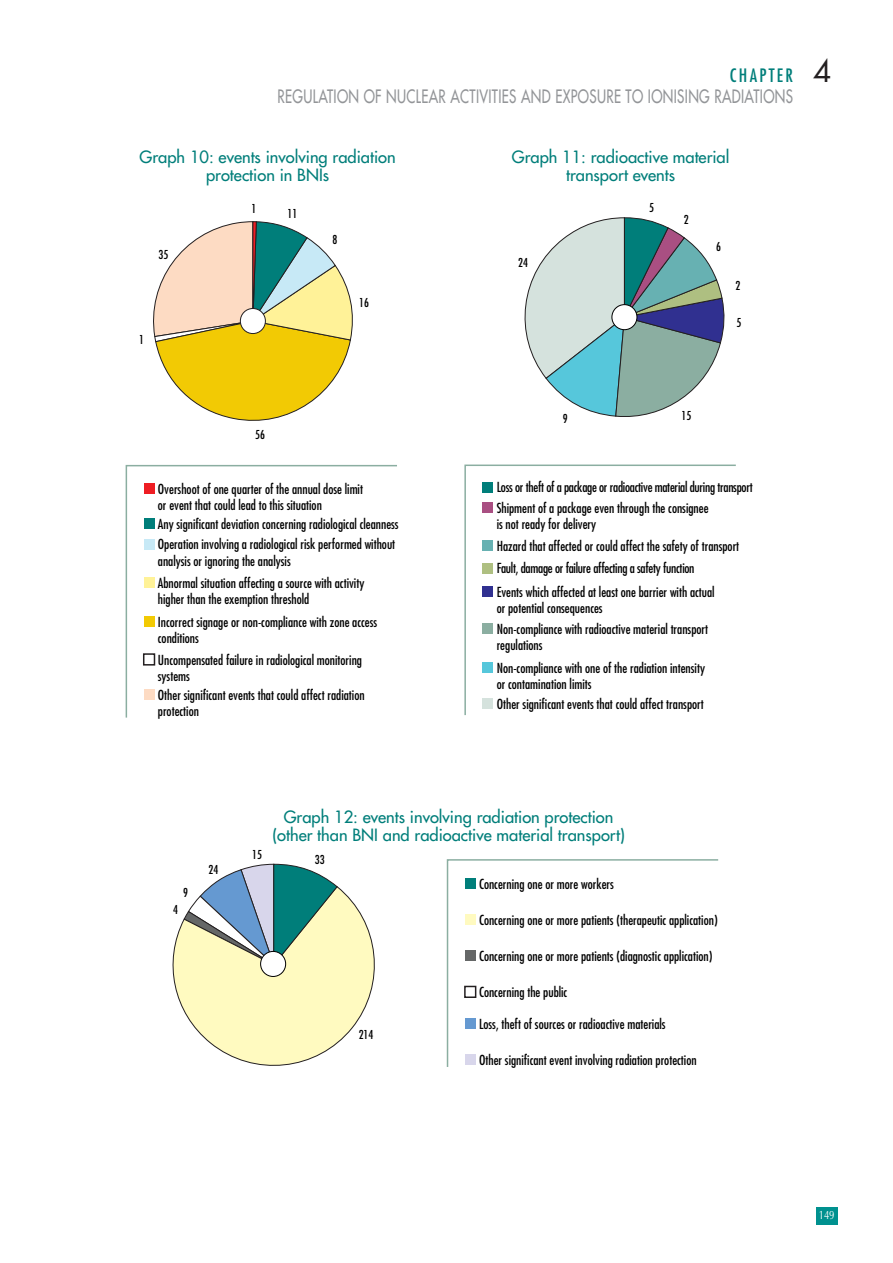
<style>
.page{position:relative;width:893px;height:1263px;background:#fff}
.page>*{position:absolute;margin:0;border:0;box-sizing:border-box;transform-origin:0 0}
.t1{font:30px "Futura";color:#231f20}
.t2{font:18px "Futura";letter-spacing:.025em;color:#939598;scale:.75 1}
.t3{font:condensed 18px "Futura";letter-spacing:.13em;color:#007e7a}
.t4{font:16.5px/18px "Futura";color:#007e7a;text-align:center}
.t5{font:condensed 13.5px/16.2px "Futura";color:#000}
.t6{font:condensed 13.5px/20.5px "Futura";letter-spacing:-.02em;color:#000}
.t7{font:condensed 12px "Futura";color:#000}
.t8{font:12px "Optima";color:#fff;scale:.8 1}
</style>
<div class="page">
<div style="left:816px;top:1208px;width:22px;height:17px;background:#00918f"></div>
<svg style="left:125px;top:464px;width:272px;height:254px"></svg>
<div style="left:144px;top:483px;width:10px;height:11px;background:#ee1d23"></div>
<div style="left:144px;top:518px;width:10px;height:11px;background:#007e7a"></div>
<div style="left:144px;top:539px;width:10px;height:10px;background:#c7e9f6"></div>
<div style="left:144px;top:577px;width:10px;height:11px;background:#fff298"></div>
<div style="left:144px;top:616px;width:10px;height:11px;background:#f2ca04"></div>
<div style="left:144px;top:654px;width:10px;height:11px;background:#fff"></div>
<div style="left:143px;top:653px;width:12px;height:12px;border:2px solid #231f20"></div>
<div style="left:144px;top:689px;width:10px;height:11px;background:#fddbc3"></div>
<svg style="left:153px;top:221px;width:200px;height:200px"></svg>
<div style="left:240px;top:308px;width:25px;height:26px;background:#fff;border-radius:50%"></div>
<div style="left:240px;top:308px;width:26px;height:26px;border:1px solid #231f20;border-radius:50%"></div>
<svg style="left:464px;top:464px;width:272px;height:252px"></svg>
<div style="left:482px;top:482px;width:11px;height:10px;background:#007e7a"></div>
<div style="left:482px;top:502px;width:11px;height:11px;background:#a94f82"></div>
<div style="left:482px;top:540px;width:11px;height:11px;background:#67b1b2"></div>
<div style="left:482px;top:698px;width:11px;height:11px;background:#d5e2dd"></div>
<div style="left:482px;top:563px;width:11px;height:10px;background:#aebf81"></div>
<div style="left:482px;top:586px;width:11px;height:11px;background:#303090"></div>
<div style="left:482px;top:623px;width:11px;height:11px;background:#8baea1"></div>
<div style="left:482px;top:662px;width:11px;height:11px;background:#56c7db"></div>
<svg style="left:524px;top:217px;width:201px;height:200px"></svg>
<div style="left:612px;top:305px;width:25px;height:25px;background:#fff;border-radius:50%"></div>
<div style="left:611px;top:304px;width:26px;height:26px;border:1px solid #000;border-radius:50%"></div>
<svg style="left:446px;top:859px;width:272px;height:208px"></svg>
<div style="left:465px;top:878px;width:11px;height:11px;background:#007e7a"></div>
<div style="left:465px;top:914px;width:11px;height:11px;background:#fffac0"></div>
<div style="left:465px;top:950px;width:11px;height:11px;background:#656767"></div>
<div style="left:464px;top:986px;width:12px;height:12px;border:2px solid #231f20"></div>
<div style="left:465px;top:1018px;width:11px;height:11px;background:#6599d1"></div>
<div style="left:465px;top:1054px;width:11px;height:11px;background:#d8d6eb"></div>
<svg style="left:172px;top:863px;width:203px;height:203px"></svg>
<div style="left:261px;top:951px;width:25px;height:25px;background:#fff;border-radius:50%"></div>
<div style="left:260px;top:951px;width:26px;height:26px;border:1px solid #000;border-radius:50%"></div>
<h2 class="t3" style="left:730px;top:67px;width:65px">CHAPTER</h2>
<h2 class="t2" style="left:278px;top:87px;width:689px">REGULATION OF NUCLEAR ACTIVITIES AND EXPOSURE TO IONISING RADIATIONS</h2>
<p class="t4" style="left:140px;top:149px;width:258px">Graph 10: events involving radiation protection in BNIs</p>
<p class="t4" style="left:512px;top:149px;width:219px">Graph 11: radioactive material transport events</p>
<p class="t7" style="left:159px;top:249px;width:11px">35</p>
<p class="t7" style="left:139px;top:334px;width:6px">1</p>
<p class="t7" style="left:252px;top:203px;width:6px">1</p>
<p class="t7" style="left:288px;top:208px;width:11px">11</p>
<p class="t7" style="left:332px;top:234px;width:6px">8</p>
<p class="t7" style="left:359px;top:297px;width:11px">16</p>
<p class="t7" style="left:518px;top:257px;width:11px">24</p>
<p class="t7" style="left:649px;top:202px;width:6px">5</p>
<p class="t7" style="left:684px;top:214px;width:6px">2</p>
<p class="t7" style="left:716px;top:241px;width:6px">6</p>
<p class="t7" style="left:735px;top:280px;width:6px">2</p>
<p class="t7" style="left:737px;top:317px;width:6px">5</p>
<h1 class="t1" style="left:813px;top:57px;width:20px">4</h1>
<p class="t7" style="left:255px;top:429px;width:11px">56</p>
<p class="t5" style="left:158px;top:482px;width:207px">Overshoot of one quarter of the annual dose limit or event that could lead to this situation</p>
<p class="t5" style="left:158px;top:514px;width:242px;line-height:20.7px">Any significant deviation concerning radiological cleanness<br>Operation involving a radiological risk performed without</p>
<p class="t5" style="left:158px;top:550px;width:208px;line-height:22.2px">analysis or ignoring the analysis<br>Abnormal situation affecting a source with activity</p>
<p class="t5" style="left:158px;top:588px;width:221px;line-height:22.6px">higher than the exemption threshold<br>Incorrect signage or non-compliance with zone access</p>
<p class="t5" style="left:158px;top:628px;width:206px;line-height:21.8px">conditions<br>Uncompensated failure in radiological monitoring</p>
<p class="t5" style="left:158px;top:667px;width:208px;line-height:19.2px">systems<br>Other significant events that could affect radiation</p>
<p class="t5" style="left:158px;top:704px;width:43px">protection</p>
<p class="t7" style="left:563px;top:413px;width:6px">9</p>
<p class="t7" style="left:681px;top:410px;width:11px">15</p>
<p class="t6" style="left:497px;top:478px;width:258px">Loss or theft of a package or radioactive material during transport<br>Shipment of a package even through the consignee</p>
<p class="t5" style="left:497px;top:514px;width:244px;line-height:21.6px">is not ready for delivery<br>Hazard that affected or could affect the safety of transport</p>
<p class="t5" style="left:497px;top:557px;width:219px;line-height:23.4px">Fault, damage or failure affecting a safety function<br>Events which affected at least one barrier with actual</p>
<p class="t5" style="left:497px;top:598px;width:213px;line-height:21px">or potential consequences<br>Non-compliance with radioactive material transport</p>
<p class="t5" style="left:497px;top:635px;width:210px;line-height:22.5px">regulations<br>Non-compliance with one of the radiation intensity</p>
<p class="t5" style="left:497px;top:676px;width:96px">or contamination limits</p>
<p class="t5" style="left:497px;top:697px;width:209px">Other significant events that could affect transport</p>
<p class="t7" style="left:183px;top:886px;width:6px">9</p>
<p class="t7" style="left:173px;top:904px;width:6px">4</p>
<p class="t7" style="left:208px;top:864px;width:11px">24</p>
<p class="t7" style="left:252px;top:849px;width:11px">15</p>
<p class="t4" style="left:272px;top:809px;width:354px">Graph 12: events involving radiation protection (other than BNI and radioactive material transport)</p>
<p class="t7" style="left:315px;top:854px;width:11px">33</p>
<p class="t7" style="left:359px;top:1029px;width:16px">214</p>
<p class="t5" style="left:479px;top:876px;width:136px">Concerning one or more workers</p>
<p class="t5" style="left:479px;top:912px;width:240px">Concerning one or more patients (therapeutic application)</p>
<p class="t5" style="left:479px;top:949px;width:235px">Concerning one or more patients (diagnostic application)</p>
<p class="t5" style="left:479px;top:985px;width:90px">Concerning the public</p>
<p class="t5" style="left:479px;top:1017px;width:188px">Loss, theft of sources or radioactive materials</p>
<p class="t5" style="left:479px;top:1053px;width:219px">Other significant event involving radiation protection</p>
<p class="t8" style="left:819px;top:1210px;width:21px">149</p>
</div>
